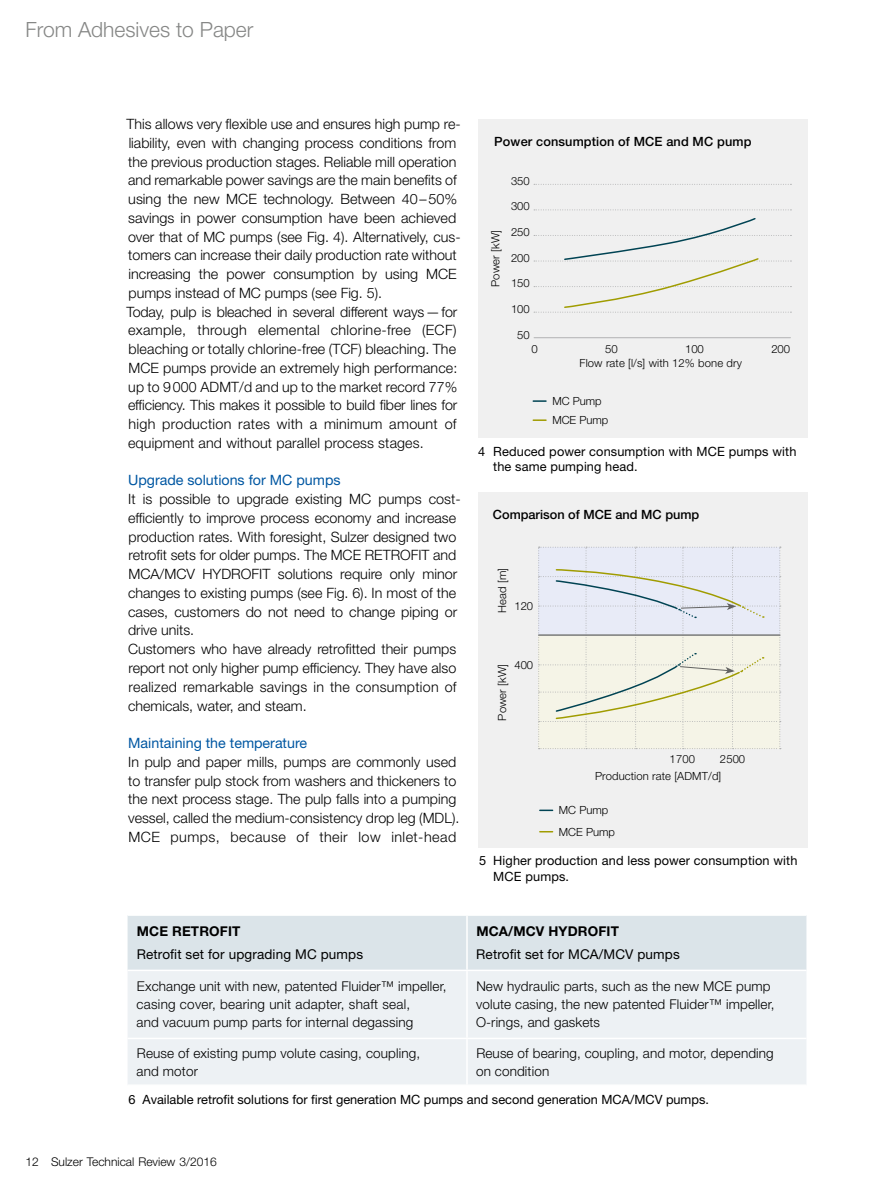
<style>
.page{position:relative;width:893px;height:1191px;background:#fff}
.page>*{position:absolute;margin:0;border:0;box-sizing:border-box;transform-origin:0 0}
.t1{font:300 21px "Helvetica Neue LT Std";color:#868786}
.t2{font:300 14.25px/18.8px "Helvetica Neue LT Std";color:#000}
.t3{font:14.25px "Helvetica Neue LT Std";color:#0057a2}
.t4{font:300 13.5px/18px "Helvetica Neue LT Std";letter-spacing:.01em;color:#000}
.t5{font:13.5px "Helvetica Neue LT Std";letter-spacing:.01em;color:#000}
.t6{font:700 13.5px "Helvetica Neue LT Std";letter-spacing:.01em;color:#000}
.t7{font:12.75px/15.3px "Helvetica Neue LT Std";letter-spacing:.01em;color:#000}
.t8{font:500 12.75px "Helvetica Neue LT Std";letter-spacing:.01em;color:#000}
.t9{font:300 12px "Helvetica Neue LT Std";color:#000}
.t10{font:300 11.25px "Helvetica Neue LT Std";color:#000}
</style>
<div class="page">
<div style="left:478px;top:119px;width:330px;height:319px;background:#f0f0f0"></div>
<div style="left:478px;top:492px;width:330px;height:355px;background:#f0f0f0"></div>
<svg style="left:538px;top:547px;width:243px;height:202px"></svg>
<svg style="left:534px;top:184px;width:257px;height:1px"></svg>
<svg style="left:534px;top:209px;width:257px;height:1px"></svg>
<hr style="left:534px;top:337px;width:256px;height:1px;background:#b1b2b3">
<svg style="left:534px;top:218px;width:257px;height:95px"></svg>
<svg style="left:540px;top:831px;width:13px;height:1px"></svg>
<svg style="left:540px;top:809px;width:13px;height:2px"></svg>
<svg style="left:533px;top:419px;width:13px;height:2px"></svg>
<svg style="left:533px;top:400px;width:13px;height:2px"></svg>
<div style="left:128px;top:916px;width:678px;height:53px;background:#dbe4e9"></div>
<div style="left:128px;top:971px;width:678px;height:113px;background:#edf1f4"></div>
<hr style="left:466px;top:915px;width:2px;height:54px;background:#fff">
<hr style="left:466px;top:971px;width:2px;height:66px;background:#fff">
<hr style="left:128px;top:1037px;width:339px;height:2px;background:#fff">
<hr style="left:467px;top:1037px;width:339px;height:2px;background:#fff">
<hr style="left:466px;top:1039px;width:2px;height:45px;background:#fff">
<h1 class="t1" style="left:26px;top:17px;width:229px">From Adhesives to Paper</h1>
<p class="t2" style="left:127px;top:114px;width:336px">This allows very flexible use and ensures high pump re&shy;liability, even with changing process conditions from the previous production stages. Reliable mill operation and remarkable power savings are the main benefits of using the new MCE technology. Between 40–50% savings in power consumption have been achieved over that of MC pumps (see Fig. 4). Alternatively, cus&shy;tomers can increase their daily production rate without increasing the power consumption by using MCE pumps instead of MC pumps (see Fig. 5).<br>Today, pulp is bleached in several different ways—for example, through elemental chlorine-free (ECF) bleaching or totally chlorine-free (TCF) bleaching. The MCE pumps provide an extremely high performance: up to 9000 ADMT/d and up to the market record 77% efficiency. This makes it possible to build fiber lines for high production rates with a minimum amount of equipment and without parallel process stages.</p>
<p class="t3" style="left:128px;top:472px;width:214px">Upgrade solutions for MC pumps</p>
<p class="t2" style="left:128px;top:489px;width:334px">It is possible to upgrade existing MC pumps cost&shy;efficiently to improve process economy and increase production rates. With foresight, Sulzer designed two retrofit sets for older pumps. The MCE RETROFIT and MCA/MCV HYDROFIT solutions require only minor changes to existing pumps (see Fig. 6). In most of the cases, customers do not need to change piping or drive units.<br>Customers who have already retrofitted their pumps report not only higher pump efficiency. They have also realized remarkable savings in the consumption of chemicals, water, and steam.</p>
<p class="t3" style="left:128px;top:734px;width:180px">Maintaining the temperature</p>
<p class="t2" style="left:128px;top:752px;width:333px">In pulp and paper mills, pumps are commonly used to transfer pulp stock from washers and thickeners to the next process stage. The pulp falls into a pumping vessel, called the medium-consistency drop leg (MDL).<br>MCE pumps, because of their low inlet-head</p>
<p class="t6" style="left:137px;top:923px;width:105px">MCE RETROFIT</p>
<p class="t5" style="left:137px;top:946px;width:228px">Retrofit set for upgrading MC pumps</p>
<p class="t8" style="left:494px;top:134px;width:259px">Power consumption of MCE and MC pump</p>
<p class="t10" style="left:489px;top:287px;width:58px;rotate:-90deg">Power [kW]</p>
<p class="t10" style="left:511px;top:174px;width:20px">350</p>
<p class="t10" style="left:511px;top:200px;width:20px">300</p>
<p class="t10" style="left:511px;top:225px;width:20px">250</p>
<p class="t10" style="left:511px;top:251px;width:20px">200</p>
<p class="t10" style="left:511px;top:277px;width:20px">150</p>
<p class="t10" style="left:511px;top:302px;width:20px">100</p>
<p class="t10" style="left:517px;top:328px;width:14px">50</p>
<p class="t10" style="left:531px;top:342px;width:8px">0</p>
<p class="t10" style="left:605px;top:342px;width:14px">50</p>
<p class="t10" style="left:685px;top:342px;width:20px">100</p>
<p class="t10" style="left:771px;top:342px;width:20px">200</p>
<p class="t10" style="left:580px;top:356px;width:164px">Flow rate [l/s] with 12% bone dry</p>
<p class="t10" style="left:552px;top:394px;width:51px">MC Pump</p>
<p class="t10" style="left:552px;top:413px;width:58px">MCE Pump</p>
<p class="t7" style="left:493px;top:443px;width:305px;text-indent:-15px">4 Reduced power consumption with MCE pumps with the same pumping head.</p>
<p class="t8" style="left:493px;top:506px;width:208px">Comparison of MCE and MC pump</p>
<p class="t10" style="left:495px;top:613px;width:46px;rotate:-90deg">Head [m]</p>
<p class="t10" style="left:514px;top:599px;width:20px">120</p>
<p class="t10" style="left:515px;top:658px;width:20px">400</p>
<p class="t10" style="left:495px;top:720px;width:58px;rotate:-90deg">Power [kW]</p>
<p class="t10" style="left:670px;top:751px;width:27px">1700</p>
<p class="t10" style="left:720px;top:751px;width:27px">2500</p>
<p class="t10" style="left:595px;top:769px;width:128px">Production rate [ADMT/d]</p>
<p class="t10" style="left:559px;top:803px;width:51px">MC Pump</p>
<p class="t10" style="left:559px;top:825px;width:58px">MCE Pump</p>
<p class="t7" style="left:493px;top:853px;width:306px;text-indent:-14px">5 Higher production and less power consumption with<br>MCE pumps.</p>
<p class="t6" style="left:476px;top:923px;width:144px">MCA/MCV HYDROFIT</p>
<p class="t5" style="left:476px;top:946px;width:205px">Retrofit set for MCA/MCV pumps</p>
<p class="t4" style="left:137px;top:977px;width:312px">Exchange unit with new, patented Fluider™ impeller, casing cover, bearing unit adapter, shaft seal,<br>and vacuum pump parts for internal degassing</p>
<p class="t4" style="left:476px;top:977px;width:300px">New hydraulic parts, such as the new MCE pump volute casing, the new patented Fluider™ impeller,<br>O-rings, and gaskets</p>
<p class="t4" style="left:137px;top:1043px;width:285px">Reuse of existing pump volute casing, coupling, and motor</p>
<p class="t4" style="left:476px;top:1043px;width:299px">Reuse of bearing, coupling, and motor, depending on condition</p>
<p class="t7" style="left:128px;top:1091px;width:582px">6 Available retrofit solutions for first generation MC pumps and second generation MCA/MCV pumps.</p>
<p class="t9" style="left:26px;top:1153px;width:193px">12 Sulzer Technical Review 3/2016</p>
</div>
